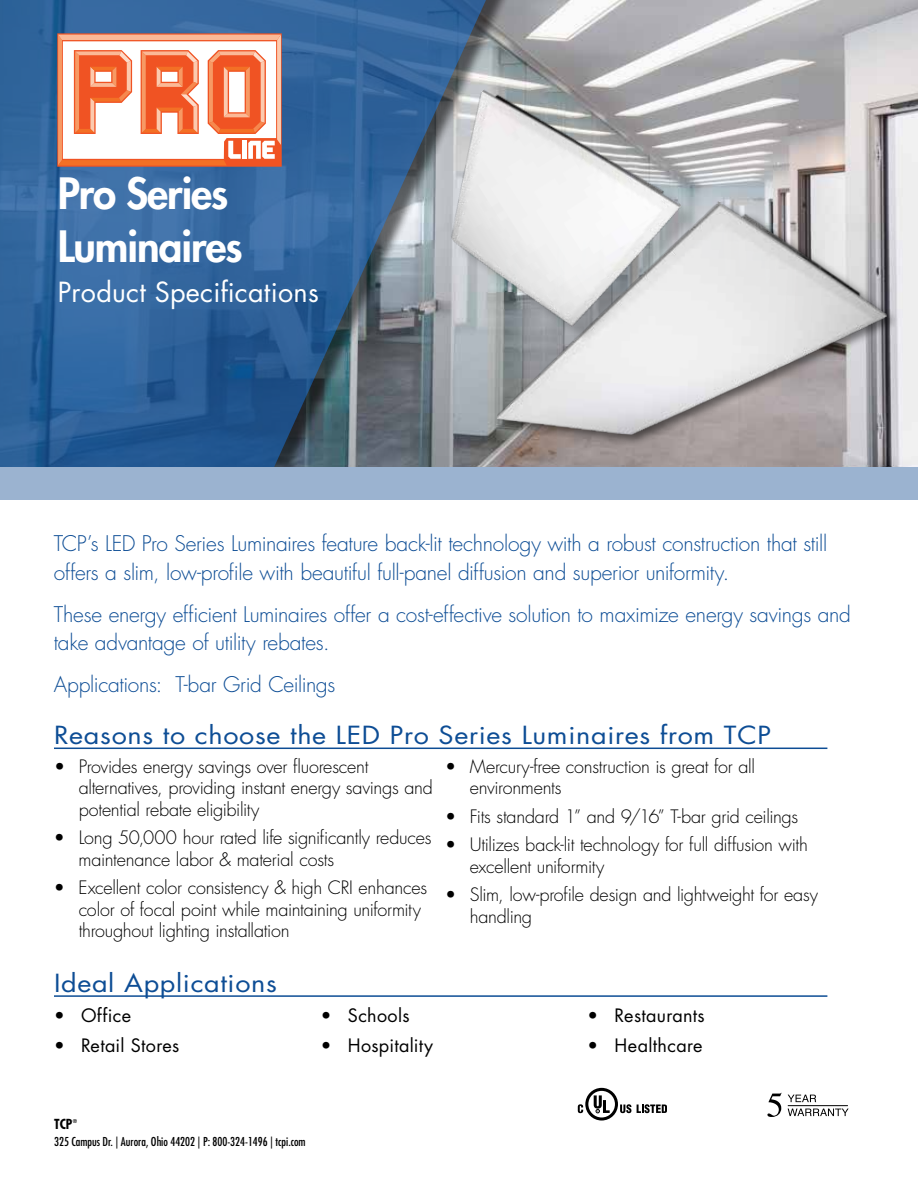
<style>
.page{position:relative;width:918px;height:1188px;background:#fff}
.page>*{position:absolute;margin:0;border:0;box-sizing:border-box;transform-origin:0 0}
.t1{font:800 42px/52.5px "Futura Std";letter-spacing:-.025em;color:#fff}
.t2{font:27px "Futura Std";letter-spacing:.01em;color:#fff}
.t3{font:24.3px "Futura Std";letter-spacing:.025em;color:#0d4d95;scale:1.11 1}
.t4{font:300 21px/28.5px "Futura Std";letter-spacing:-.015em;color:#0d4d95}
.t5{font:300 18px/21.6px "Futura Std";letter-spacing:-.015em;color:#000}
.t6{font:18px "Futura Std";letter-spacing:.015em;color:#000}
.t7{font:700 condensed 13.5px "Futura Std";color:#000}
.t8{font:condensed 12px "Futura Std";color:#000}
.t9{font:700 condensed 5.25px "Futura Std";color:#000}
</style>
<div class="page">
<svg style="left:578px;top:1088px;width:89px;height:33px"></svg>
<img style="left:514px;top:0;width:404px;height:467px">
<svg style="left:0;top:0;width:492px;height:467px;background:#3a6696"></svg>
<hr style="left:54px;top:748px;width:773px;height:1px;background:#0d4d95">
<hr style="left:54px;top:995px;width:773px;height:2px;background:#0d4d95">
<hr style="left:788px;top:1105px;width:60px;height:1px;background:#000">
<svg style="left:767px;top:1093px;width:15px;height:24px"></svg>
<svg style="left:788px;top:1095px;width:28px;height:7px"></svg>
<svg style="left:788px;top:1109px;width:61px;height:7px"></svg>
<svg style="left:57px;top:33px;width:225px;height:134px"></svg>
<div style="left:0;top:467px;width:918px;height:33px;background:#9bb3d0"></div>
<div style="left:494px;top:199px;width:405px;height:248px;background:#000;opacity:.5"></div>
<img style="left:496px;top:193px;width:395px;height:251px">
<img style="left:394px;top:34px;width:312px;height:324px">
<h1 class="t1" style="left:58px;top:167px;width:186px">Pro Series<br>Luminaires</h1>
<h2 class="t2" style="left:58px;top:275px;width:263px">Product Specifications</h2>
<p class="t4" style="left:54px;top:530px;width:775px">TCP’s LED Pro Series Luminaires feature back-lit technology with a robust construction that still offers a slim, low-profile with beautiful full-panel diffusion and superior uniformity.</p>
<p class="t4" style="left:54px;top:600px;width:799px">These energy efficient Luminaires offer a cost-effective solution to maximize energy savings and take advantage of utility rebates.</p>
<p class="t4" style="left:54px;top:671px;width:283px">Applications: T-bar Grid Ceilings</p>
<h3 class="t3" style="left:54px;top:720px;width:647px">Reasons to choose the LED Pro Series Luminaires from TCP</h3>
<p class="t5" style="left:79px;top:756px;width:356px;text-indent:-25px">• Provides energy savings over fluorescent alternatives, providing instant energy savings and potential rebate eligibility</p>
<p class="t5" style="left:79px;top:827px;width:354px;text-indent:-25px">• Long 50,000 hour rated life significantly reduces maintenance labor &amp; material costs</p>
<p class="t5" style="left:79px;top:877px;width:350px;text-indent:-25px">• Excellent color consistency &amp; high CRI enhances color of focal point while maintaining uniformity throughout lighting installation</p>
<p class="t5" style="left:470px;top:756px;width:287px;text-indent:-25px">• Mercury-free construction is great for all environments</p>
<p class="t5" style="left:445px;top:806px;width:355px">• Fits standard 1” and 9/16” T-bar grid ceilings</p>
<p class="t5" style="left:470px;top:834px;width:340px;text-indent:-25px">• Utilizes back-lit technology for full diffusion with excellent uniformity</p>
<p class="t5" style="left:470px;top:884px;width:350px;text-indent:-25px">• Slim, low-profile design and lightweight for easy handling</p>
<h3 class="t3" style="left:54px;top:968px;width:202px">Ideal Applications</h3>
<p class="t6" style="left:54px;top:1004px;width:79px">• Office</p>
<p class="t6" style="left:54px;top:1034px;width:127px">• Retail Stores</p>
<p class="t6" style="left:321px;top:1004px;width:90px">• Schools</p>
<p class="t6" style="left:321px;top:1034px;width:114px">• Hospitality</p>
<p class="t7" style="left:54px;top:1116px;width:20px">TCP</p>
<p class="t9" style="left:73px;top:1118px;width:6px">®</p>
<p class="t8" style="left:54px;top:1134px;width:253px">325 Campus Dr. | Aurora, Ohio 44202 | P: 800-324-1496 | tcpi.com</p>
<p class="t6" style="left:588px;top:1004px;width:119px">• Restaurants</p>
<p class="t6" style="left:588px;top:1034px;width:116px">• Healthcare</p>
</div>
